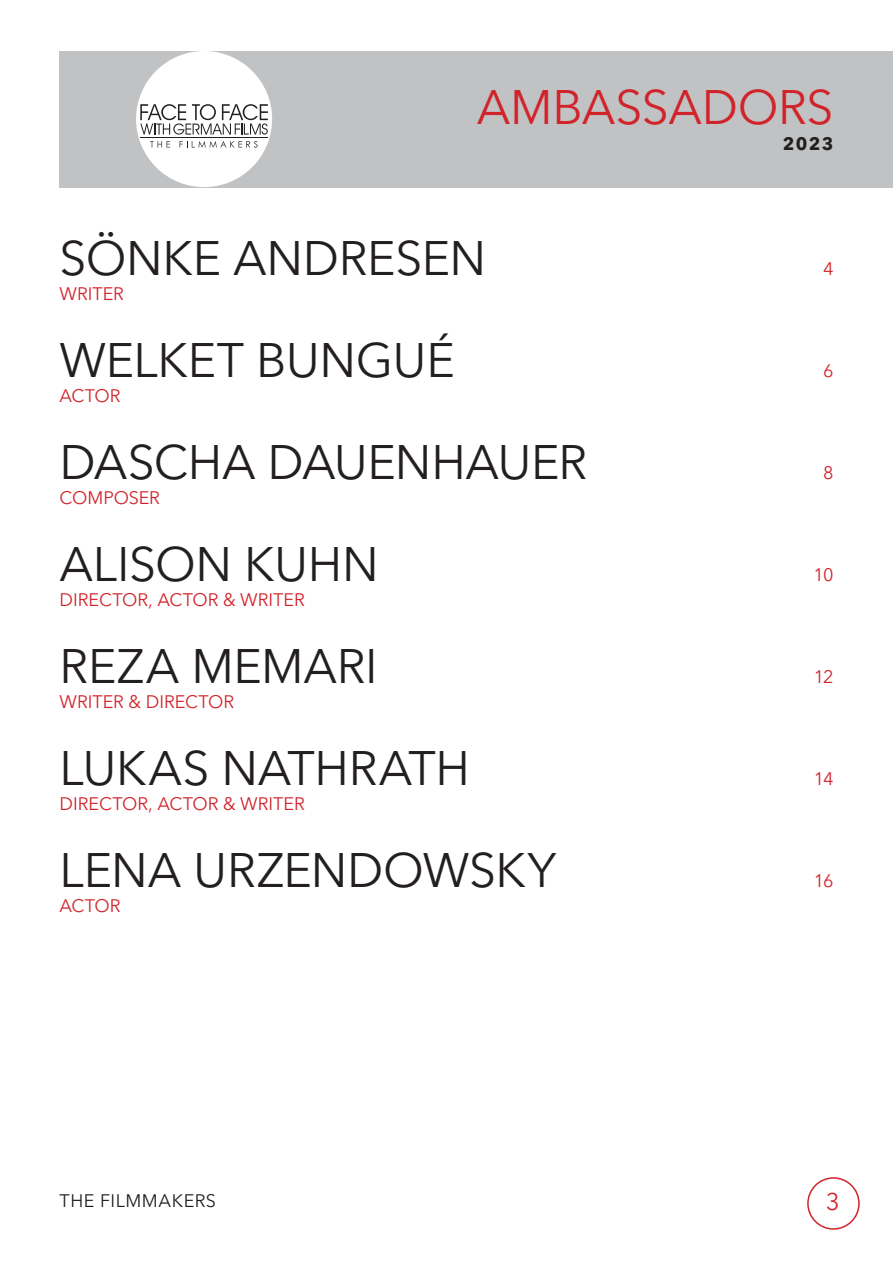
<style>
.page{position:relative;width:893px;height:1263px;background:#fff}
.page>*{position:absolute;margin:0;border:0;box-sizing:border-box;transform-origin:0 0}
.t1{font:48px "Avenir Next LT Pro";letter-spacing:-.01em;color:#231f20}
.t2{font:48px "Avenir Next LT Pro";color:#d1232a}
.t3{font:24px "Avenir Next LT Pro";color:#d1232a}
.t4{font:18px "Avenir Next LT Pro";letter-spacing:-.025em;color:#d1232a}
.t5{font:18px "Avenir Next LT Pro";color:#231f20}
.t6{font:700 18px "Avenir Next LT Pro";color:#231f20}
</style>
<div class="page">
<div style="left:60px;top:51px;width:833px;height:136px;background:#c1c2c4"></div>
<div style="left:136px;top:51px;width:136px;height:136px;background:#fff;border-radius:50%"></div>
<div style="left:807px;top:1177px;width:53px;height:53px;border:2px solid #d1232a;border-radius:50%"></div>
<svg style="left:150px;top:141px;width:20px;height:6px"></svg>
<svg style="left:180px;top:141px;width:78px;height:7px"></svg>
<svg style="left:140px;top:104px;width:128px;height:31px"></svg>
<hr style="left:140px;top:138px;width:128px;height:1px;background:#231f20">
<h1 class="t2" style="left:477px;top:79px;width:358px">AMBASSADORS</h1>
<p class="t6" style="left:783px;top:133px;width:52px">2023</p>
<h1 class="t1" style="left:60px;top:229px;width:428px">SÖNKE ANDRESEN</h1>
<p class="t4" style="left:60px;top:283px;width:66px">WRITER</p>
<h1 class="t1" style="left:60px;top:331px;width:397px">WELKET BUNGUÉ</h1>
<p class="t4" style="left:60px;top:385px;width:63px">ACTOR</p>
<h1 class="t1" style="left:60px;top:433px;width:529px">DASCHA DAUENHAUER</h1>
<p class="t4" style="left:60px;top:487px;width:102px">COMPOSER</p>
<h1 class="t1" style="left:60px;top:535px;width:321px">ALISON KUHN</h1>
<p class="t4" style="left:60px;top:589px;width:247px">DIRECTOR, ACTOR &amp; WRITER</p>
<h1 class="t1" style="left:60px;top:637px;width:320px">REZA MEMARI</h1>
<p class="t4" style="left:60px;top:691px;width:176px">WRITER &amp; DIRECTOR</p>
<h1 class="t1" style="left:60px;top:739px;width:412px">LUKAS NATHRATH</h1>
<p class="t4" style="left:60px;top:793px;width:247px">DIRECTOR, ACTOR &amp; WRITER</p>
<h1 class="t1" style="left:60px;top:841px;width:498px">LENA URZENDOWSKY</h1>
<p class="t4" style="left:60px;top:895px;width:63px">ACTOR</p>
<p class="t5" style="left:60px;top:1190px;width:158px">THE FILMMAKERS</p>
<p class="t4" style="left:823px;top:257px;width:12px">4</p>
<p class="t4" style="left:823px;top:359px;width:12px">6</p>
<p class="t4" style="left:823px;top:461px;width:12px">8</p>
<p class="t4" style="left:814px;top:563px;width:21px">10</p>
<p class="t4" style="left:814px;top:665px;width:21px">12</p>
<p class="t4" style="left:814px;top:767px;width:21px">14</p>
<p class="t4" style="left:814px;top:869px;width:21px">16</p>
<h2 class="t3" style="left:826px;top:1187px;width:15px">3</h2>
</div>
